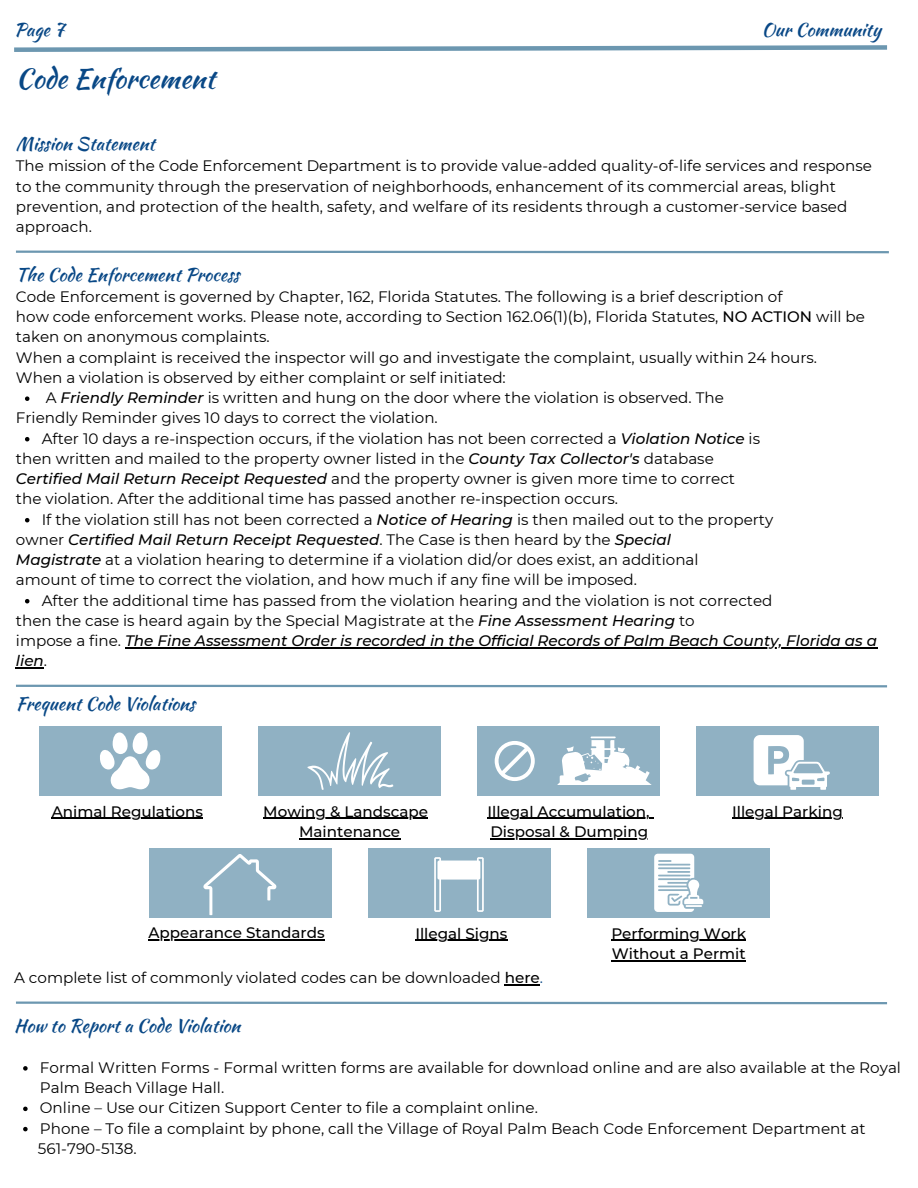
<style>
.page{position:relative;width:918px;height:1188px;background:#fff}
.page>*{position:absolute;margin:0;border:0;box-sizing:border-box;transform-origin:0 0}
.t1{font:27.15px "Kaushan Script";color:#094886}
.t2{font:18.15px "Kaushan Script";color:#094886}
.t3{font:15.15px/20.2px "Montserrat";color:#000}
.t4{font:italic 500 15.15px "Montserrat";color:#000}
.t5{font:500 15.15px/20.2px "Montserrat";color:#000;text-align:center}
.s1{font-weight:500}
.s2{font-weight:500;font-style:italic}
.s3{font-weight:400;font-style:normal}
.s4{color:#094886}
</style>
<div class="page">
<svg style="left:14px;top:45px;width:873px;height:7px"></svg>
<svg style="left:25px;top:396px;width:4px;height:5px"></svg>
<svg style="left:25px;top:437px;width:4px;height:4px"></svg>
<svg style="left:25px;top:518px;width:4px;height:4px"></svg>
<svg style="left:25px;top:599px;width:4px;height:4px"></svg>
<hr style="left:125px;top:647px;width:752px;height:1px;background:#000">
<svg style="left:16px;top:668px;width:28px;height:1px"></svg>
<svg style="left:16px;top:250px;width:873px;height:4px"></svg>
<svg style="left:16px;top:684px;width:872px;height:4px"></svg>
<hr style="left:505px;top:984px;width:35px;height:1px;background:#000">
<svg style="left:23px;top:1066px;width:5px;height:5px"></svg>
<svg style="left:23px;top:1107px;width:5px;height:4px"></svg>
<svg style="left:23px;top:1127px;width:5px;height:4px"></svg>
<svg style="left:16px;top:1001px;width:871px;height:4px"></svg>
<div style="left:39px;top:726px;width:183px;height:70px;background:#90b1c3"></div>
<div style="left:258px;top:726px;width:183px;height:70px;background:#90b1c3"></div>
<div style="left:477px;top:726px;width:183px;height:70px;background:#90b1c3"></div>
<div style="left:696px;top:726px;width:183px;height:70px;background:#90b1c3"></div>
<svg style="left:100px;top:732px;width:61px;height:58px"></svg>
<svg style="left:307px;top:732px;width:86px;height:58px"></svg>
<svg style="left:495px;top:741px;width:40px;height:40px"></svg>
<svg style="left:557px;top:737px;width:95px;height:48px"></svg>
<svg style="left:754px;top:735px;width:76px;height:55px"></svg>
<hr style="left:52px;top:818px;width:151px;height:1px;background:#000">
<hr style="left:263px;top:818px;width:165px;height:1px;background:#000">
<hr style="left:299px;top:838px;width:101px;height:1px;background:#000">
<hr style="left:732px;top:818px;width:111px;height:1px;background:#000">
<hr style="left:487px;top:818px;width:163px;height:1px;background:#000">
<hr style="left:490px;top:838px;width:158px;height:1px;background:#000">
<div style="left:149px;top:848px;width:182px;height:70px;background:#90b1c3"></div>
<div style="left:368px;top:848px;width:183px;height:70px;background:#90b1c3"></div>
<div style="left:587px;top:848px;width:182px;height:70px;background:#90b1c3"></div>
<svg style="left:203px;top:854px;width:73px;height:61px"></svg>
<svg style="left:434px;top:857px;width:50px;height:55px"></svg>
<svg style="left:654px;top:854px;width:49px;height:58px"></svg>
<hr style="left:149px;top:939px;width:176px;height:1px;background:#000">
<hr style="left:415px;top:940px;width:92px;height:1px;background:#000">
<hr style="left:611px;top:940px;width:135px;height:1px;background:#000">
<hr style="left:612px;top:960px;width:134px;height:1px;background:#000">
<h2 class="t2" style="left:14px;top:16px;width:52px">Page 7</h2>
<h2 class="t2" style="left:762px;top:16px;width:121px">Our Community</h2>
<p class="t1" style="left:16px;top:59px;width:201px">Code Enforcement</p>
<h1 class="t2" style="left:16px;top:130px;width:141px">Mission Statement</h1>
<p class="t3" style="left:16px;top:156px;width:857px">The mission of the Code Enforcement Department is to provide value-added quality-of-life services and response to the community through the preservation of neighborhoods, enhancement of its commercial areas, blight prevention, and protection of the health, safety, and welfare of its residents through a customer-service based approach.</p>
<p class="t2" style="left:16px;top:261px;width:225px">The Code Enforcement Process</p>
<p class="t3" style="left:16px;top:286px;width:768px">Code Enforcement is governed by Chapter, 162, Florida Statutes. The following is a brief description of</p>
<p class="t3" style="left:16px;top:307px;width:850px">how code enforcement works. Please note, according to Section 162.06(1)(b), Florida Statutes, <span class="s1">NO ACTION</span> will be taken on anonymous complaints.</p>
<p class="t3" style="left:16px;top:347px;width:803px">When a complaint is received the inspector will go and investigate the complaint, usually within 24 hours.</p>
<p class="t3" style="left:16px;top:367px;width:491px">When a violation is observed by either complaint or self initiated:</p>
<p class="t3" style="left:46px;top:388px;width:680px">A <span class="s2">Friendly Reminder</span> is written and hung on the door where the violation is observed. The</p>
<p class="t3" style="left:16px;top:408px;width:423px">Friendly Reminder gives 10 days to correct the violation.</p>
<p class="t3" style="left:42px;top:428px;width:720px">After 10 days a re-inspection occurs, if the violation has not been corrected a <span class="s2">Violation Notice</span> is</p>
<p class="t3" style="left:16px;top:448px;width:699px">then written and mailed to the property owner listed in the <span class="s2">County Tax Collector's</span> database</p>
<p class="t3" style="left:16px;top:469px;width:721px"><span class="s2">Certified Mail Return Receipt Requested</span> and the property owner is given more time to correct</p>
<p class="t3" style="left:16px;top:489px;width:604px">the violation. After the additional time has passed another re-inspection occurs.</p>
<p class="t3" style="left:42px;top:509px;width:733px">If the violation still has not been corrected a <span class="s2">Notice of Hearing</span> is then mailed out to the property</p>
<p class="t4" style="left:16px;top:530px;width:657px"><span class="s3">owner</span> Certified Mail Return Receipt Requested<span class="s3">. The Case is then heard by the</span> Special</p>
<p class="t3" style="left:16px;top:550px;width:684px"><span class="s2">Magistrate</span> at a violation hearing to determine if a violation did/or does exist, an additional</p>
<p class="t3" style="left:16px;top:570px;width:623px">amount of time to correct the violation, and how much if any fine will be imposed.</p>
<p class="t3" style="left:42px;top:590px;width:732px">After the additional time has passed from the violation hearing and the violation is not corrected</p>
<p class="t3" style="left:16px;top:610px;width:680px">then the case is heard again by the Special Magistrate at the <span class="s2">Fine Assessment Hearing</span> to</p>
<p class="t4" style="left:16px;top:632px;width:863px"><span class="s3">impose a fine.</span> The Fine Assessment Order is recorded in the Official Records of Palm Beach County, Florida as a</p>
<p class="t4" style="left:16px;top:652px;width:33px">lien<span class="s3">.</span></p>
<p class="t2" style="left:16px;top:691px;width:181px">Frequent Code Violations</p>
<h3 class="t5" style="left:52px;top:801px;width:153px">Animal Regulations</h3>
<p class="t5" style="left:263px;top:801px;width:166px">Mowing &amp; Landscape<br>Maintenance</p>
<h3 class="t5" style="left:487px;top:801px;width:164px">Illegal Accumulation,</h3>
<p class="t5" style="left:732px;top:801px;width:112px">Illegal Parking</p>
<p class="t5" style="left:490px;top:821px;width:159px">Disposal &amp; Dumping</p>
<h3 class="t5" style="left:149px;top:922px;width:178px">Appearance Standards</h3>
<p class="t5" style="left:415px;top:923px;width:94px">Illegal Signs</p>
<h3 class="t5" style="left:611px;top:923px;width:136px;text-align:left">Performing Work<br>Without a Permit</h3>
<h2 class="t3" style="left:14px;top:967px;width:530px">A complete list of commonly violated codes can be downloaded <span class="s1">here</span><span class="s4">.</span></h2>
<p class="t2" style="left:14px;top:1013px;width:228px">How to Report a Code Violation</p>
<p class="t3" style="left:40px;top:1057px;width:863px">Formal Written Forms - Formal written forms are available for download online and are also available at the Royal<br>Palm Beach Village Hall.</p>
<p class="t3" style="left:40px;top:1098px;width:499px">Online – Use our Citizen Support Center to file a complaint online.</p>
<h3 class="t3" style="left:40px;top:1118px;width:827px">Phone – To file a complaint by phone, call the Village of Royal Palm Beach Code Enforcement Department at</h3>
<p class="t3" style="left:38px;top:1138px;width:100px">561-790-5138.</p>
</div>
